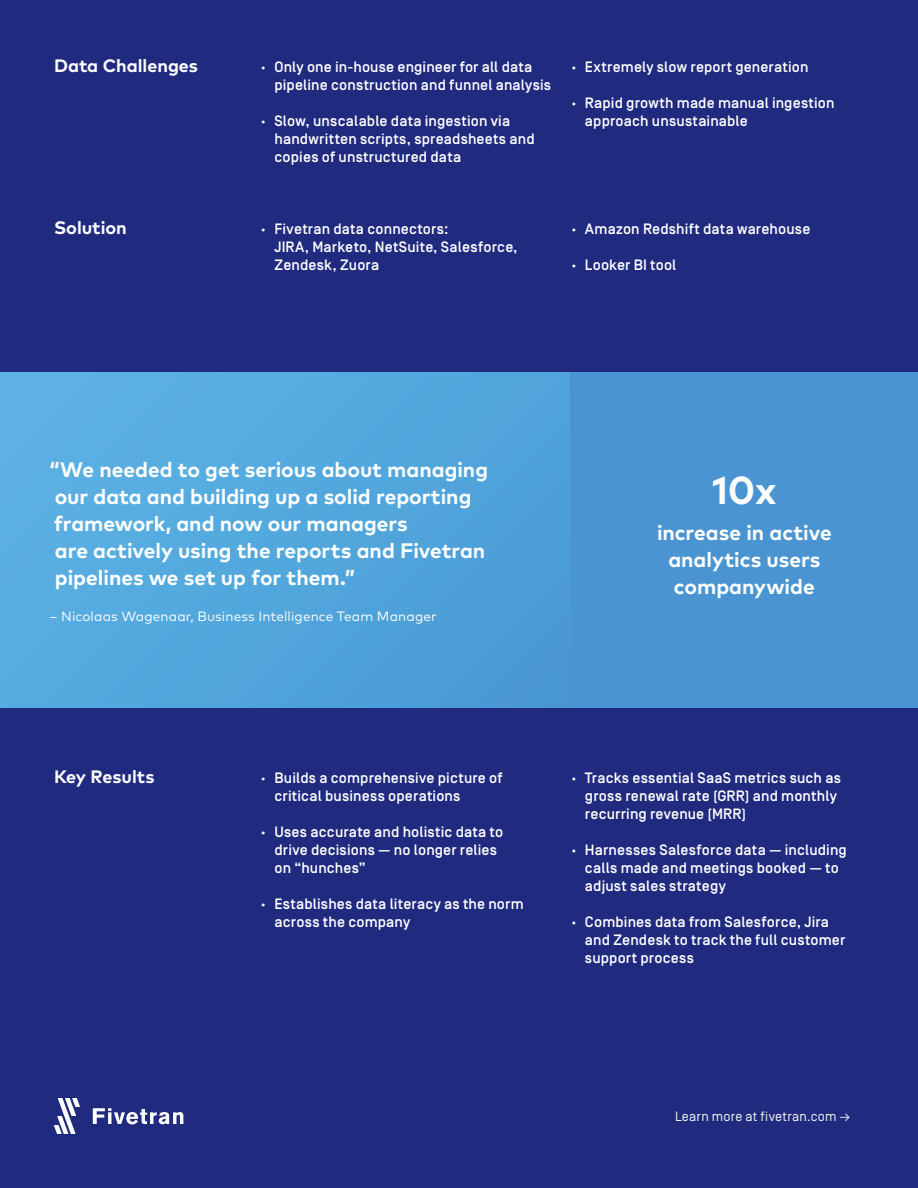
<style>
.page{position:relative;width:918px;height:1188px;background:#202b80}
.page>*{position:absolute;margin:0;border:0;box-sizing:border-box;transform-origin:0 0}
.t1{font:700 39px "FF Mark Pro";color:#fff}
.t2{font:700 21px/27px "FF Mark Pro";color:#fff;text-align:center}
.t3{font:700 18px "FF Mark Pro";color:#fff}
.t4{font:500 15px/18px "Simplon Norm";letter-spacing:.01em;color:#fff}
.t5{font:13.5px "FF Mark Pro";letter-spacing:.01em;color:#fff}
.t6{font:13.5px "Simplon Norm";letter-spacing:.02em;color:#f4f4f4}
.s1{font-family:"FF Mark Pro";font-weight:700}
</style>
<div class="page">
<div style="left:0;top:372px;width:572px;height:336px;background:#52a8dd"></div>
<div style="left:571px;top:372px;width:347px;height:336px;background:#4a95d1"></div>
<svg style="left:93px;top:1108px;width:90px;height:16px"></svg>
<svg style="left:54px;top:1098px;width:26px;height:36px"></svg>
<p class="t3" style="left:54px;top:52px;width:146px">Data Challenges</p>
<p class="t3" style="left:54px;top:214px;width:74px">Solution</p>
<p class="t4" style="left:274px;top:58px;width:278px;text-indent:-14px"><span class="s1">·</span> Only one in-house engineer for all data pipeline construction and funnel analysis</p>
<p class="t4" style="left:274px;top:112px;width:262px;text-indent:-14px"><span class="s1">·</span> Slow, unscalable data ingestion via handwritten scripts, spreadsheets and copies of unstructured data</p>
<p class="t4" style="left:571px;top:58px;width:239px"><span class="s1">·</span> Extremely slow report generation</p>
<p class="t4" style="left:585px;top:94px;width:251px;text-indent:-14px"><span class="s1">·</span> Rapid growth made manual ingestion approach unsustainable</p>
<p class="t4" style="left:274px;top:220px;width:245px;text-indent:-14px"><span class="s1">·</span> Fivetran data connectors:<br>JIRA, Marketo, NetSuite, Salesforce,<br>Zendesk, Zuora</p>
<p class="t4" style="left:571px;top:220px;width:240px"><span class="s1">·</span> Amazon Redshift data warehouse</p>
<p class="t4" style="left:571px;top:256px;width:106px"><span class="s1">·</span> Looker BI tool</p>
<h2 class="t2" style="left:50px;top:454px;width:440px;text-align:left">“We needed to get serious about managing our data and building up a solid reporting framework, and now our managers<br>are actively using the reports and Fivetran pipelines we set up for them.”</h2>
<p class="t5" style="left:50px;top:606px;width:389px">– Nicolaas Wagenaar, Business Intelligence Team Manager</p>
<h1 class="t1" style="left:712px;top:461px;width:66px">10x</h1>
<h2 class="t2" style="left:657px;top:517px;width:176px">increase in active analytics users companywide</h2>
<p class="t3" style="left:54px;top:763px;width:102px">Key Results</p>
<p class="t4" style="left:274px;top:769px;width:230px;text-indent:-14px"><span class="s1">·</span> Builds a comprehensive picture of critical business operations</p>
<p class="t4" style="left:274px;top:823px;width:230px;text-indent:-14px"><span class="s1">·</span> Uses accurate and holistic data to drive decisions — no longer relies on “hunches”</p>
<p class="t4" style="left:274px;top:895px;width:251px;text-indent:-14px"><span class="s1">·</span> Establishes data literacy as the norm across the company</p>
<p class="t4" style="left:585px;top:769px;width:257px;text-indent:-14px"><span class="s1">·</span> Tracks essential SaaS metrics such as gross renewal rate (GRR) and monthly recurring revenue (MRR)</p>
<p class="t4" style="left:585px;top:841px;width:263px;text-indent:-14px"><span class="s1">·</span> Harnesses Salesforce data — including calls made and meetings booked — to adjust sales strategy</p>
<p class="t4" style="left:585px;top:913px;width:262px;text-indent:-14px"><span class="s1">·</span> Combines data from Salesforce, Jira and Zendesk to track the full customer support process</p>
<p class="t6" style="left:675px;top:1109px;width:177px">Learn more at fivetran.com →</p>
</div>
